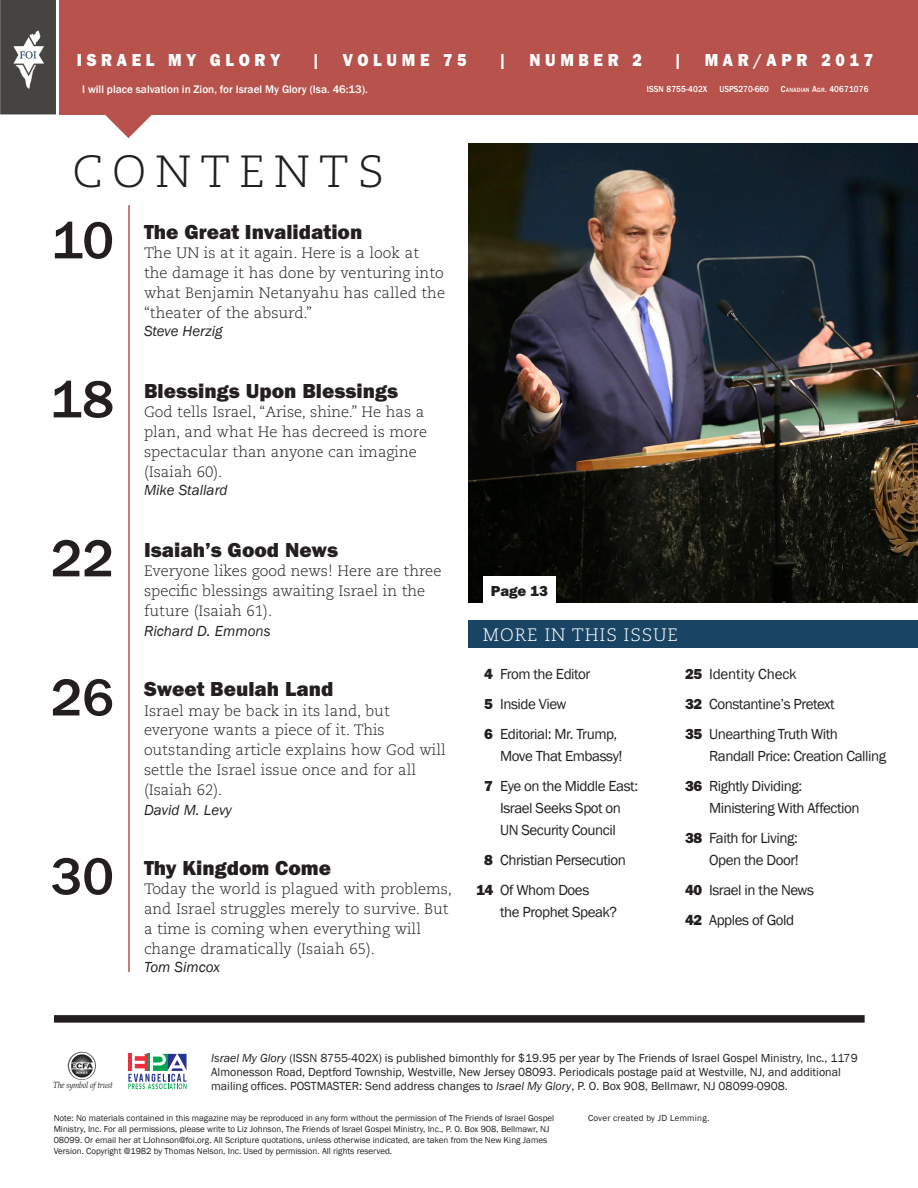
<style>
.page{position:relative;width:918px;height:1188px;background:#fff}
.page>*{position:absolute;margin:0;border:0;box-sizing:border-box;transform-origin:0 0}
.Contents_Features_Nu{font:500 54px "Franklin Gothic";color:#231f20}
.t1{font:300 45px "Caecilia LT Std";letter-spacing:.2em;color:#231f20}
.Contents_Page_Featur{font:21px "Franklin Got TOT Hea";color:#231f20}
.t2{font:18px "Franklin Got TOT Hea";letter-spacing:.285em;color:#fff;scale:.9 1}
.t3{font:300 18px "Caecilia LT Std";letter-spacing:.05em;color:#fff}
.Contents_Page_Featur-2{font:300 15px/19.8px "Caecilia LT Std";color:#231f20}
.t4{font:15px/21.9px "Franklin Gothic";letter-spacing:-.03em;color:#231f20}
.Contents_Page_Featur-3{font:italic 15px "Franklin Gothic";color:#231f20}
.t5{font:15px "Franklin Gothic";letter-spacing:-.01em;color:#231f20}
.t6{font:15px "Franklin Got TOT Hea";color:#231f20}
.t7{font:12px/14px "Franklin Gothic";color:#231f20}
.t8{font:500 11.25px "Franklin Gothic";color:#fff}
.t9{font:9px/10.9px "Franklin Gothic";color:#231f20}
.t10{font:500 9px "Franklin Gothic";letter-spacing:.02em;color:#fff;scale:.9 1}
.t11{font:9px "Franklin Gothic";letter-spacing:.03em;color:#231f20}
.t12{font:italic 9px "Palatino";letter-spacing:-.03em;color:#231f20;scale:.9 1}
.t13{font:500 9px "Franklin Gothic";color:#fff;scale:.9 1}
.s1{font-size:6.3px}
.s2{font-family:"Franklin Got TOT Hea"}
.s3{font-style:italic}
</style>
<div class="page">
<div style="left:0;top:0;width:918px;height:114px;background:#b8524c"></div>
<div style="left:468px;top:620px;width:450px;height:28px;background:#194463"></div>
<img style="left:468px;top:144px;width:450px;height:459px">
<div style="left:54px;top:1015px;width:811px;height:8px;background:#231f20"></div>
<hr style="left:128px;top:205px;width:2px;height:767px;background:#b8524c">
<svg style="left:97px;top:114px;width:63px;height:24px"></svg>
<svg style="left:0;top:0;width:60px;height:115px;background:#65625f"></svg>
<img style="left:68px;top:1052px;width:15px;height:28px">
<svg style="left:128px;top:1054px;width:59px;height:35px"></svg>
<div style="left:483px;top:576px;width:73px;height:28px;background:#fff"></div>
<p class="t2" style="left:77px;top:49px;width:227px">ISRAEL MY GLORY</p>
<p class="t2" style="left:312px;top:49px;width:10px">|</p>
<p class="t2" style="left:343px;top:49px;width:139px">VOLUME 75</p>
<p class="t2" style="left:499px;top:49px;width:10px">|</p>
<p class="t2" style="left:529px;top:49px;width:127px">NUMBER 2</p>
<p class="t2" style="left:674px;top:49px;width:11px">|</p>
<p class="t2" style="left:705px;top:49px;width:189px">MAR/APR 2017</p>
<p class="t8" style="left:82px;top:83px;width:287px">I will place salvation in Zion, for Israel My Glory (Isa. 46:13).</p>
<p class="t1" style="left:72px;top:146px;width:313px">CONTENTS</p>
<p class="Contents_Features_Nu" style="left:51px;top:207px;width:64px">10</p>
<p class="Contents_Page_Featur" style="left:144px;top:218px;width:220px">The Great Invalidation</p>
<p class="Contents_Page_Featur-2" style="left:144px;top:244px;width:303px">The UN is at it again. Here is a look at the damage it has done by venturing into what Benjamin Netanyahu has called the “theater of the absurd.”</p>
<p class="Contents_Page_Featur-3" style="left:144px;top:322px;width:80px">Steve Herzig</p>
<p class="Contents_Features_Nu" style="left:50px;top:366px;width:65px">18</p>
<p class="Contents_Page_Featur" style="left:144px;top:377px;width:256px">Blessings Upon Blessings</p>
<p class="Contents_Page_Featur-2" style="left:144px;top:403px;width:285px">God tells Israel, “Arise, shine.” He has a plan, and what He has decreed is more spectacular than anyone can imagine (Isaiah 60).</p>
<p class="Contents_Page_Featur-3" style="left:144px;top:481px;width:85px">Mike Stallard</p>
<p class="Contents_Features_Nu" style="left:51px;top:525px;width:65px">22</p>
<p class="Contents_Page_Featur" style="left:144px;top:536px;width:196px">Isaiah’s Good News</p>
<p class="Contents_Page_Featur-2" style="left:144px;top:562px;width:299px">Everyone likes good news! Here are three specific blessings awaiting Israel in the future (Isaiah 61).</p>
<p class="Contents_Page_Featur-3" style="left:144px;top:622px;width:128px">Richard D. Emmons</p>
<p class="Contents_Features_Nu" style="left:51px;top:664px;width:65px">26</p>
<p class="Contents_Page_Featur" style="left:144px;top:675px;width:191px">Sweet Beulah Land</p>
<p class="Contents_Page_Featur-2" style="left:144px;top:701px;width:303px">Israel may be back in its land, but everyone wants a piece of it. This outstanding article explains how God will settle the Israel issue once and for all (Isaiah 62).</p>
<p class="Contents_Page_Featur-3" style="left:144px;top:800px;width:90px">David M. Levy</p>
<p class="Contents_Features_Nu" style="left:51px;top:843px;width:65px">30</p>
<p class="Contents_Page_Featur" style="left:144px;top:854px;width:189px">Thy Kingdom Come</p>
<p class="Contents_Page_Featur-2" style="left:144px;top:880px;width:309px">Today the world is plagued with problems, and Israel struggles merely to survive. But a time is coming when everything will change dramatically (Isaiah 65).</p>
<p class="Contents_Page_Featur-3" style="left:144px;top:958px;width:78px">Tom Simcox</p>
<p class="t10" style="left:647px;top:84px;width:69px">ISSN 8755-402X</p>
<p class="t13" style="left:720px;top:84px;width:56px">USPS270-660</p>
<p class="t10" style="left:781px;top:84px;width:99px">C<span class="s1">ANADIAN</span> A<span class="s1">GR</span>. 40671076</p>
<p class="t6" style="left:491px;top:581px;width:59px">Page 13</p>
<p class="t3" style="left:483px;top:625px;width:197px">MORE IN THIS ISSUE</p>
<p class="t4" style="left:484px;top:664px;width:108px"><span class="s2">4</span> From the Editor</p>
<p class="t4" style="left:484px;top:694px;width:84px"><span class="s2">5</span> Inside View</p>
<p class="t4" style="left:500px;top:724px;width:124px;text-indent:-16px"><span class="s2">6</span> Editorial: Mr. Trump,<br>Move That Embassy!</p>
<p class="t4" style="left:484px;top:776px;width:155px;text-align:center"><span class="s2">7</span> Eye on the Middle East:<br>Israel Seeks Spot on<br>UN Security Council</p>
<p class="t4" style="left:484px;top:849px;width:143px"><span class="s2">8</span> Christian Persecution</p>
<p class="t4" style="left:500px;top:879px;width:119px;text-indent:-24px"><span class="s2">14</span> Of Whom Does<br>the Prophet Speak?</p>
<p class="t5" style="left:685px;top:665px;width:113px"><span class="s2">25</span> Identity Check</p>
<p class="t4" style="left:685px;top:694px;width:151px"><span class="s2">32</span> Constantine’s Pretext</p>
<p class="t4" style="left:709px;top:724px;width:179px;text-indent:-24px"><span class="s2">35</span> Unearthing Truth With<br>Randall Price: Creation Calling</p>
<p class="t4" style="left:709px;top:776px;width:152px;text-indent:-24px"><span class="s2">36</span> Rightly Dividing:<br>Ministering With Affection</p>
<p class="t4" style="left:685px;top:827px;width:115px;text-align:right"><span class="s2">38</span> Faith for Living:<br>Open the Door!</p>
<p class="t4" style="left:685px;top:879px;width:130px"><span class="s2">40</span> Israel in the News</p>
<p class="t4" style="left:685px;top:909px;width:111px"><span class="s2">42</span> Apples of Gold</p>
<p class="t7" style="left:211px;top:1051px;width:648px"><span class="s3">Israel My Glory</span> (ISSN 8755-402X) is published bimonthly for $19.95 per year by The Friends of Israel Gospel Ministry, Inc., 1179<br>Almonesson Road, Deptford Township, Westville, New Jersey 08093. Periodicals postage paid at Westville, NJ, and additional mailing offices. POSTMASTER: Send address changes to <span class="s3">Israel My Glory</span>, P. O. Box 908, Bellmawr, NJ 08099-0908.</p>
<p class="t9" style="left:54px;top:1112px;width:502px">Note: No materials contained in this magazine may be reproduced in any form without the permission of The Friends of Israel Gospel Ministry, Inc. For all permissions, please write to Liz Johnson, The Friends of Israel Gospel Ministry, Inc., P. O. Box 908, Bellmawr, NJ 08099. Or email her at LJohnson@foi.org. All Scripture quotations, unless otherwise indicated, are taken from the New King James Version. Copyright @1982 by Thomas Nelson, Inc. Used by permission. All rights reserved.</p>
<p class="t11" style="left:588px;top:1113px;width:123px">Cover created by JD Lemming.</p>
<p class="t12" style="left:53px;top:1077px;width:68px">The symbol of trust</p>
</div>
